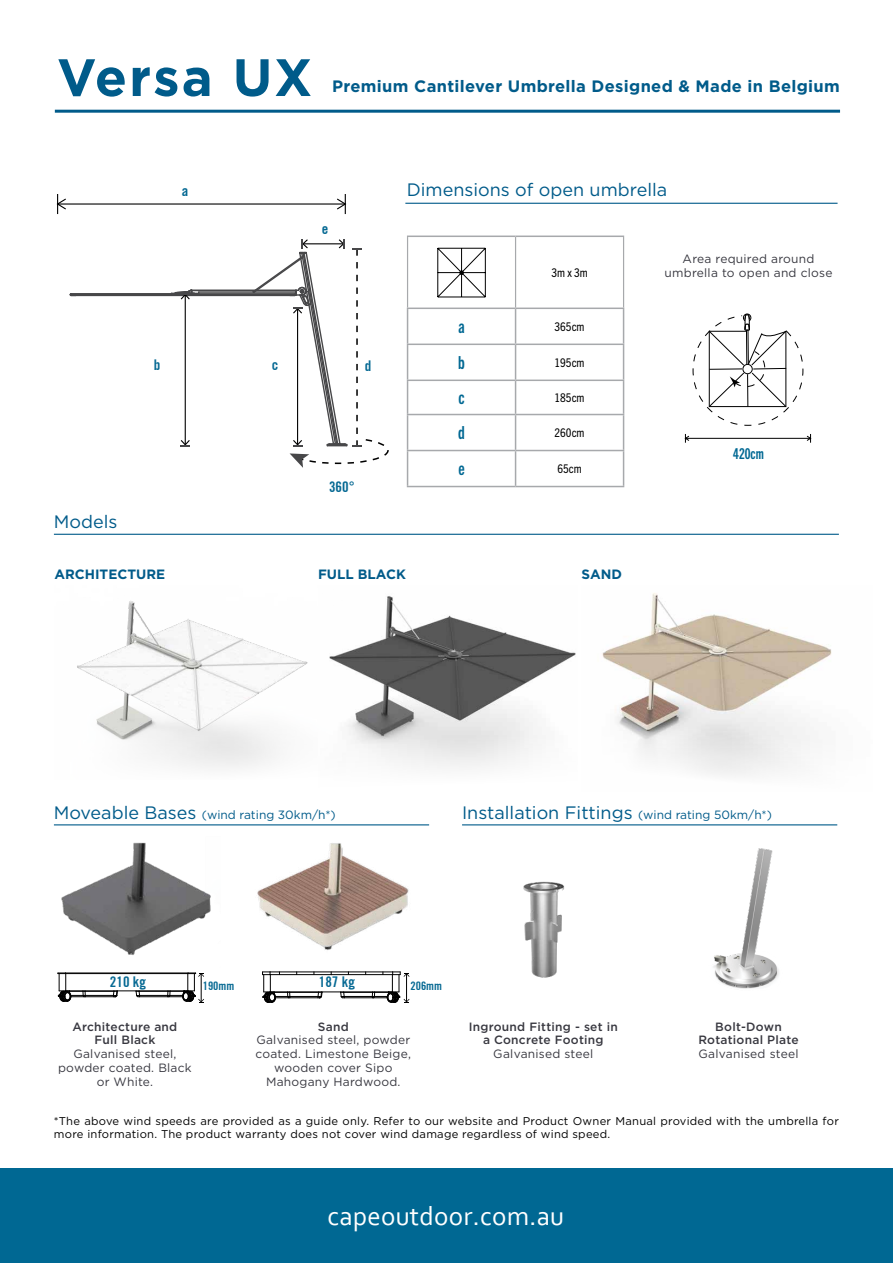
<style>
.page{position:relative;width:893px;height:1263px;background:#fff}
.page>*{position:absolute;margin:0;border:0;box-sizing:border-box;transform-origin:0 0}
.t1{font:700 52.5px "Gotham";letter-spacing:.04em;color:#005b8a}
.t2{font:27px "Corbel";letter-spacing:.01em;color:#fff}
.t3{font:18px "Gotham";color:#005b8a}
.t4{font:18px "Trade Gothic Next LT Pro Bd Cm";color:#006893}
.t5{font:700 16.5px "Gotham";letter-spacing:.02em;color:#005b8a}
.t6{font:15px "Trade Gothic Next LT Pro Bd Cm";color:#006893}
.t7{font:700 condensed 14.85px "Trade Gothic No.20";color:#066993}
.t8{font:700 13.5px "Gotham";color:#005b8a}
.t9{font:12px/14px "Gotham";letter-spacing:.02em;color:#383840;text-align:center}
.t10{font:500 12px/14px "Gotham";letter-spacing:.02em;color:#383840;text-align:center}
.t11{font:12px "Gotham";color:#005b8a}
.t12{font:condensed 12px "Trade Gothic Next LT Pro";color:#000}
.t13{font:700 condensed 11.85px "Trade Gothic No.20";color:#066993}
.t14{font:11.25px/13.5px "Gotham HTF";letter-spacing:.02em;color:#000}
.s1{font-size:18px}
.s2{font-size:12px}
</style>
<div class="page">
<div style="left:0;top:1168px;width:893px;height:95px;background:#006893"></div>
<hr style="left:55px;top:110px;width:785px;height:3px;background:#005b8a">
<hr style="left:462px;top:824px;width:375px;height:1px;background:#005b8a">
<hr style="left:54px;top:824px;width:375px;height:1px;background:#005b8a">
<hr style="left:405px;top:203px;width:432px;height:1px;background:#005b8a">
<img style="left:53px;top:824px;width:168px;height:131px">
<img style="left:523px;top:881px;width:42px;height:97px">
<img style="left:713px;top:848px;width:66px;height:141px">
<img style="left:239px;top:824px;width:191px;height:126px">
<hr style="left:54px;top:534px;width:785px;height:1px;background:#005b8a">
<img style="left:77px;top:601px;width:231px;height:167px">
<img style="left:602px;top:593px;width:230px;height:183px">
<img style="left:329px;top:596px;width:247px;height:172px">
<hr style="left:183px;top:293px;width:112px;height:2px;background:#474749">
<hr style="left:71px;top:293px;width:112px;height:2px;background:#474749">
<hr style="left:71px;top:294px;width:111px;height:2px;background:#474749">
<hr style="left:183px;top:294px;width:112px;height:2px;background:#474749">
<hr style="left:192px;top:290px;width:104px;height:1px;background:#474749">
<hr style="left:199px;top:291px;width:97px;height:2px;background:#474749">
<hr style="left:185px;top:295px;width:1px;height:149px;background:#000">
<svg style="left:170px;top:289px;width:29px;height:10px"></svg>
<svg style="left:180px;top:440px;width:10px;height:6px"></svg>
<svg style="left:251px;top:239px;width:138px;height:229px"></svg>
<svg style="left:337px;top:194px;width:10px;height:20px"></svg>
<hr style="left:58px;top:203px;width:287px;height:2px;background:#000">
<svg style="left:56px;top:194px;width:11px;height:20px"></svg>
<hr style="left:65px;top:972px;width:123px;height:1px;background:#000">
<hr style="left:65px;top:973px;width:123px;height:1px;background:#000">
<hr style="left:66px;top:990px;width:122px;height:1px;background:#000">
<svg style="left:57px;top:972px;width:62px;height:30px"></svg>
<svg style="left:135px;top:972px;width:69px;height:31px"></svg>
<hr style="left:270px;top:971px;width:123px;height:1px;background:#000">
<hr style="left:270px;top:974px;width:123px;height:1px;background:#000">
<hr style="left:270px;top:991px;width:122px;height:1px;background:#000">
<svg style="left:340px;top:971px;width:70px;height:32px"></svg>
<svg style="left:262px;top:971px;width:61px;height:32px"></svg>
<hr style="left:407px;top:237px;width:1px;height:71px;background:#a7a9ac">
<hr style="left:515px;top:237px;width:1px;height:71px;background:#a7a9ac">
<hr style="left:623px;top:237px;width:1px;height:71px;background:#a7a9ac">
<hr style="left:407px;top:308px;width:109px;height:1px;background:#a7a9ac">
<hr style="left:407px;top:309px;width:1px;height:35px;background:#a7a9ac">
<hr style="left:516px;top:308px;width:108px;height:1px;background:#a7a9ac">
<hr style="left:515px;top:309px;width:1px;height:35px;background:#a7a9ac">
<hr style="left:623px;top:309px;width:1px;height:35px;background:#a7a9ac">
<hr style="left:407px;top:344px;width:109px;height:1px;background:#a7a9ac">
<hr style="left:407px;top:345px;width:1px;height:35px;background:#a7a9ac">
<hr style="left:516px;top:344px;width:108px;height:1px;background:#a7a9ac">
<hr style="left:515px;top:345px;width:1px;height:35px;background:#a7a9ac">
<hr style="left:623px;top:345px;width:1px;height:35px;background:#a7a9ac">
<hr style="left:407px;top:380px;width:109px;height:1px;background:#a7a9ac">
<hr style="left:407px;top:381px;width:1px;height:33px;background:#a7a9ac">
<hr style="left:516px;top:380px;width:108px;height:1px;background:#a7a9ac">
<hr style="left:515px;top:381px;width:1px;height:33px;background:#a7a9ac">
<hr style="left:623px;top:381px;width:1px;height:33px;background:#a7a9ac">
<hr style="left:407px;top:414px;width:109px;height:1px;background:#a7a9ac">
<hr style="left:407px;top:415px;width:1px;height:35px;background:#a7a9ac">
<hr style="left:516px;top:414px;width:108px;height:1px;background:#a7a9ac">
<hr style="left:515px;top:415px;width:1px;height:35px;background:#a7a9ac">
<hr style="left:623px;top:415px;width:1px;height:35px;background:#a7a9ac">
<hr style="left:407px;top:450px;width:109px;height:1px;background:#a7a9ac">
<hr style="left:407px;top:451px;width:1px;height:35px;background:#a7a9ac">
<hr style="left:516px;top:450px;width:108px;height:1px;background:#a7a9ac">
<hr style="left:515px;top:451px;width:1px;height:35px;background:#a7a9ac">
<hr style="left:623px;top:451px;width:1px;height:35px;background:#a7a9ac">
<hr style="left:407px;top:486px;width:109px;height:1px;background:#a7a9ac">
<hr style="left:516px;top:486px;width:108px;height:1px;background:#a7a9ac">
<hr style="left:407px;top:236px;width:109px;height:1px;background:#a7a9ac">
<hr style="left:516px;top:236px;width:108px;height:1px;background:#a7a9ac">
<svg style="left:437px;top:247px;width:49px;height:51px"></svg>
<svg style="left:692px;top:313px;width:112px;height:113px"></svg>
<svg style="left:806px;top:434px;width:6px;height:9px"></svg>
<hr style="left:685px;top:438px;width:125px;height:1px;background:#000">
<svg style="left:684px;top:434px;width:6px;height:9px"></svg>
<h1 class="t1" style="left:57px;top:43px;width:257px">Versa UX</h1>
<h3 class="t5" style="left:332px;top:76px;width:509px">Premium Cantilever Umbrella Designed &amp; Made in Belgium</h3>
<p class="t7" style="left:182px;top:182px;width:8px">a</p>
<p class="t7" style="left:322px;top:220px;width:8px">e</p>
<h3 class="t3" style="left:407px;top:178px;width:262px">Dimensions of open umbrella</h3>
<p class="t12" style="left:551px;top:264px;width:38px">3m x 3m</p>
<p class="t9" style="left:665px;top:251px;width:169px">Area required around umbrella to open and close</p>
<p class="t7" style="left:154px;top:356px;width:8px">b</p>
<p class="t7" style="left:272px;top:356px;width:8px">c</p>
<p class="t7" style="left:365px;top:356px;width:8px">d</p>
<h3 class="t3" style="left:54px;top:510px;width:65px">Models</h3>
<p class="t7" style="left:329px;top:478px;width:27px">360°</p>
<h3 class="t4" style="left:458px;top:315px;width:8px">a</h3>
<p class="t12" style="left:555px;top:318px;width:32px">365cm</p>
<h3 class="t4" style="left:458px;top:351px;width:8px">b</h3>
<p class="t12" style="left:555px;top:354px;width:32px">195cm</p>
<h3 class="t4" style="left:458px;top:386px;width:8px">c</h3>
<p class="t12" style="left:555px;top:389px;width:32px">185cm</p>
<h3 class="t4" style="left:458px;top:421px;width:8px">d</h3>
<p class="t12" style="left:555px;top:425px;width:32px">260cm</p>
<h3 class="t4" style="left:458px;top:457px;width:8px">e</h3>
<p class="t12" style="left:557px;top:461px;width:26px">65cm</p>
<p class="t8" style="left:54px;top:565px;width:112px">ARCHITECTURE</p>
<p class="t8" style="left:318px;top:565px;width:89px">FULL BLACK</p>
<p class="t8" style="left:582px;top:565px;width:42px">SAND</p>
<p class="t6" style="left:733px;top:443px;width:32px">420cm</p>
<p class="t11" style="left:54px;top:807px;width:283px"><span class="s1">Moveable Bases</span> (wind rating 30km/h*)</p>
<h3 class="t3" style="left:462px;top:801px;width:311px">Installation Fittings <span class="s2">(wind rating 50km/h*)</span></h3>
<p class="t7" style="left:110px;top:973px;width:38px">210 kg</p>
<p class="t13" style="left:203px;top:979px;width:33px">190mm</p>
<p class="t7" style="left:319px;top:973px;width:38px">187 kg</p>
<p class="t13" style="left:411px;top:979px;width:33px">206mm</p>
<p class="t10" style="left:72px;top:1019px;width:106px">Architecture and<br>Full Black</p>
<p class="t9" style="left:58px;top:1047px;width:135px">Galvanised steel, powder coated. Black or White.</p>
<p class="t10" style="left:318px;top:1019px;width:32px">Sand</p>
<p class="t9" style="left:256px;top:1033px;width:157px">Galvanised steel, powder coated. Limestone Beige, wooden cover Sipo<br>Mahogany Hardwood.</p>
<p class="t10" style="left:469px;top:1019px;width:151px">Inground Fitting - set in a Concrete Footing</p>
<p class="t9" style="left:493px;top:1047px;width:102px">Galvanised steel</p>
<p class="t10" style="left:698px;top:1019px;width:102px">Bolt-Down<br>Rotational Plate</p>
<p class="t9" style="left:698px;top:1047px;width:102px">Galvanised steel</p>
<p class="t14" style="left:54px;top:1114px;width:786px">*The above wind speeds are provided as a guide only. Refer to our website and Product Owner Manual provided with the umbrella for more information. The product warranty does not cover wind damage regardless of wind speed.</p>
<h2 class="t2" style="left:327px;top:1199px;width:238px">capeoutdoor.com.au</h2>
</div>
